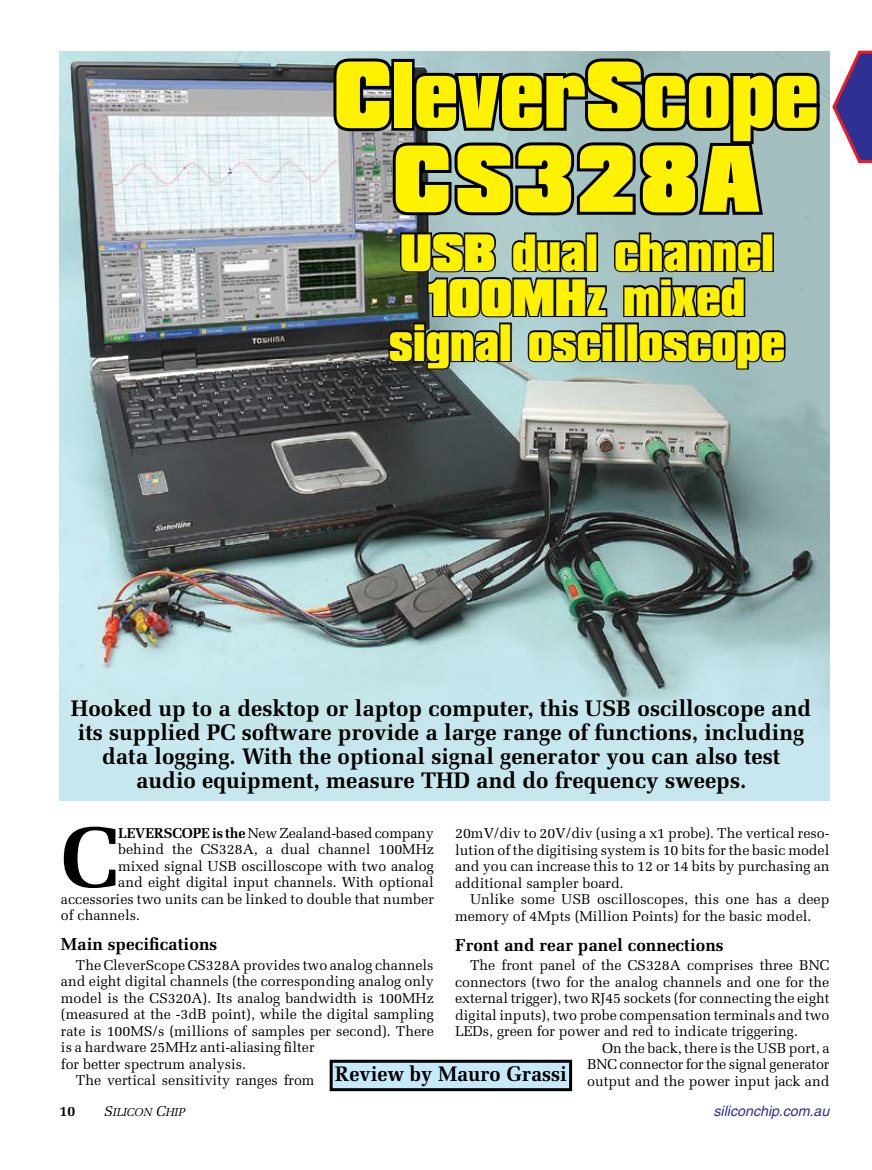
<style>
.page{position:relative;width:872px;height:1170px;background:#fff}
.page>*{position:absolute;margin:0;border:0;box-sizing:border-box;transform-origin:0 0}
.t1{font:700 85.8px "Melior";color:#000}
.t2{font:900 81px/84px "Compacta BT";color:#fff200;text-align:center;scale:.9 1}
.t3{font:900 45px/45px "Compacta BT";color:#fff200;text-align:center;scale:.9 1}
.t4{font:700 22.5px/24px "Melior";color:#000;text-align:center}
.t5{font:700 21px "Melior";color:#000;scale:.96 1}
.t6{font:700 17.25px "Melior";color:#000}
.t7{font:14.25px/16.5px "Melior";color:#000;text-align:justify}
.t8{font:italic 14.25px "Helvetica";color:#2e3192}
.t9{font:700 14.25px "Melior";color:#000}
.t10{font:11.4px "Melior Italic SC800";color:#000}
.s1{font-weight:700}
.s2{font-family:"Melior";font-style:italic;font-size:14.25px}
</style>
<div class="page">
<svg style="left:832px;top:50px;width:40px;height:113px"></svg>
<img style="left:60px;top:51px;width:769px;height:749px">
<svg style="left:330px;top:55px;width:492px;height:164px;background:#6c7b7c"></svg>
<svg style="left:387px;top:231px;width:400px;height:140px;background:#687b7a"></svg>
<div style="left:331px;top:1061px;width:239px;height:28px;background:#c7eafb"></div>
<div style="left:330px;top:1059px;width:242px;height:32px;border:3px solid #000"></div>
<h2 class="t2" style="left:334px;top:54px;width:540px">CleverScope<br>CS328A</h2>
<h3 class="t3" style="left:389px;top:231px;width:442px">USB dual channel<br>100MHz mixed signal oscilloscope</h3>
<p class="t4" style="left:71px;top:696px;width:742px">Hooked up to a desktop or laptop computer, this USB oscilloscope and its supplied PC software provide a large range of functions, including data logging. With the optional signal generator you can also test audio equipment, measure THD and do frequency sweeps.</p>
<h1 class="t1" style="left:61px;top:804px;width:59px">C</h1>
<p class="t7" style="left:118px;top:824px;width:317px"><span class="s1">LEVERSCOPE is the</span> New Zealand-based company</p>
<p class="t7" style="left:455px;top:825px;width:376px">20mV/div to 20V/div (using a x1 probe). The vertical reso&shy;lution of the digitising system is 10 bits for the basic model and you can increase this to 12 or 14 bits by purchasing an additional sampler board.</p>
<p class="t7" style="left:455px;top:891px;width:376px;text-indent:15px">Unlike some USB oscilloscopes, this one has a deep memory of 4Mpts (Million Points) for the basic model.</p>
<p class="t6" style="left:455px;top:934px;width:270px">Front and rear panel connections</p>
<p class="t7" style="left:470px;top:957px;width:361px">The front panel of the CS328A comprises three BNC</p>
<p class="t7" style="left:455px;top:973px;width:376px">connectors (two for the analog channels and one for the</p>
<p class="t7" style="left:455px;top:990px;width:376px">external trigger), two RJ45 sockets (for connecting the eight</p>
<p class="t7" style="left:455px;top:1006px;width:376px">digital inputs), two probe compensation terminals and two</p>
<p class="t7" style="left:455px;top:1023px;width:344px">LEDs, green for power and red to indicate triggering.</p>
<p class="t7" style="left:602px;top:1039px;width:229px">On the back, there is the USB port, a</p>
<p class="t7" style="left:587px;top:1056px;width:244px">BNC connector for the signal generator</p>
<p class="t7" style="left:587px;top:1072px;width:244px">output and the power input jack and</p>
<p class="t7" style="left:118px;top:840px;width:317px">behind the CS328A, a dual channel 100MHz</p>
<p class="t7" style="left:118px;top:857px;width:317px">mixed signal USB oscilloscope with two analog</p>
<p class="t7" style="left:118px;top:873px;width:317px">and eight digital input channels. With optional</p>
<p class="t7" style="left:61px;top:890px;width:374px">accessories two units can be linked to double that number</p>
<p class="t7" style="left:61px;top:906px;width:81px">of channels.</p>
<p class="t6" style="left:61px;top:933px;width:158px">Main specifications</p>
<p class="t7" style="left:76px;top:956px;width:359px">The CleverScope CS328A provides two analog channels</p>
<p class="t7" style="left:61px;top:972px;width:374px">and eight digital channels (the corresponding analog only</p>
<p class="t7" style="left:61px;top:989px;width:374px">model is the CS320A). Its analog bandwidth is 100MHz</p>
<p class="t7" style="left:61px;top:1005px;width:374px">(measured at the -3dB point), while the digital sampling</p>
<p class="t7" style="left:61px;top:1022px;width:374px">rate is 100MS/s (millions of samples per second). There</p>
<p class="t7" style="left:61px;top:1038px;width:255px">is a hardware 25MHz anti-aliasing filter</p>
<p class="t7" style="left:61px;top:1055px;width:187px">for better spectrum analysis.</p>
<p class="t7" style="left:76px;top:1071px;width:240px">The vertical sensitivity ranges from</p>
<h3 class="t5" style="left:335px;top:1060px;width:243px">Review by Mauro Grassi</h3>
<p class="t9" style="left:60px;top:1101px;width:17px">10</p>
<p class="t10" style="left:104px;top:1104px;width:83px"><span class="s2">S</span>ILICON <span class="s2">C</span>HIP</p>
<p class="t8" style="left:713px;top:1102px;width:117px">siliconchip.com.au</p>
</div>
